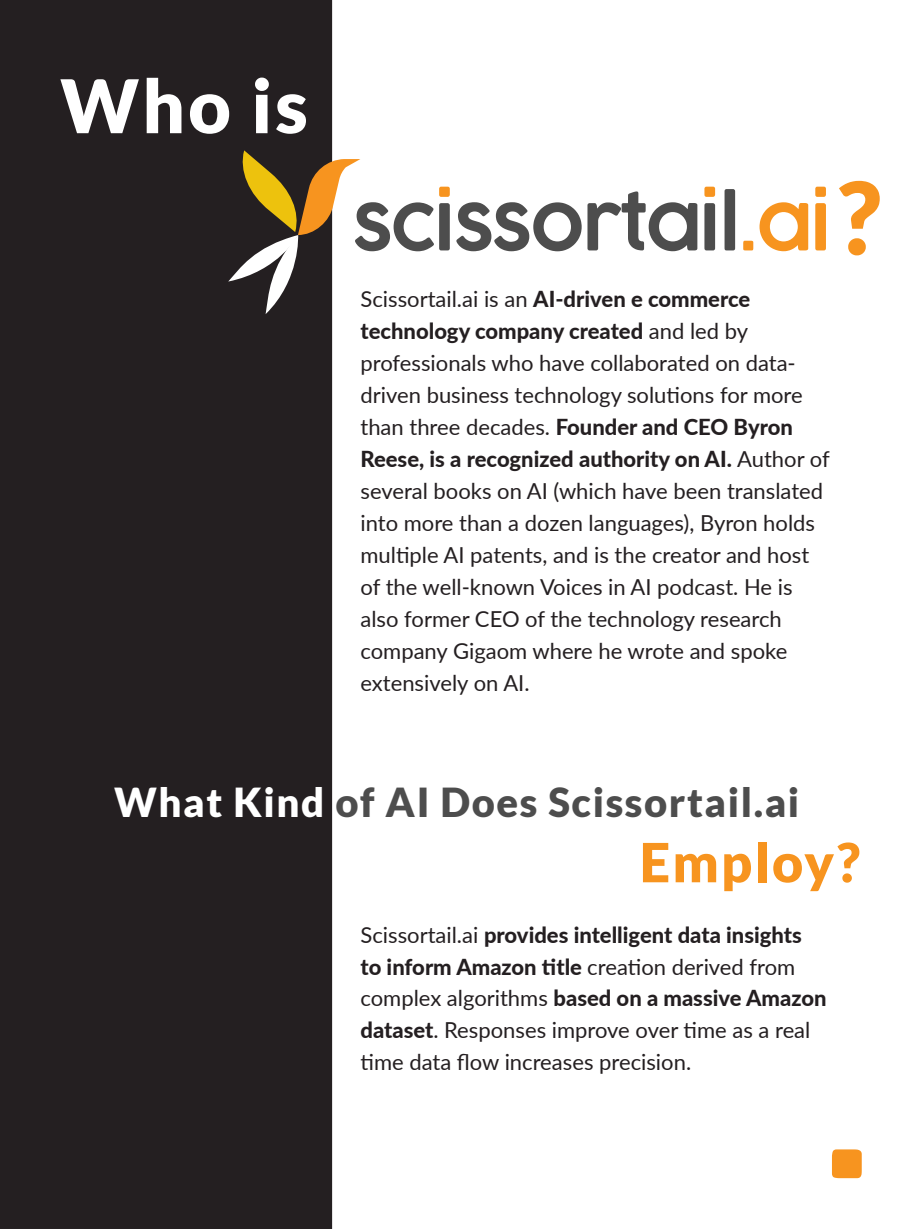
<style>
.page{position:relative;width:900px;height:1229px;background:#fff}
.page>*{position:absolute;margin:0;border:0;box-sizing:border-box;transform-origin:0 0}
.t1{font:900 100.2px "Lato";color:#f7941f}
.t2{font:900 74px "Lato";color:#fff}
.t3{font:900 54px "Lato";letter-spacing:.04em;color:#f7941f}
.t4{font:900 40px "Lato";letter-spacing:.04em;color:#4d4d4d}
.t5{font:22px/31.8px "Lato";color:#241f21}
.s1{font-weight:800}
.s2{color:#fff}
</style>
<div class="page">
<div style="left:0;top:0;width:332px;height:1228px;background:#241f21"></div>
<svg style="left:456px;top:191px;width:241px;height:60px"></svg>
<svg style="left:704px;top:203px;width:11px;height:47px"></svg>
<svg style="left:725px;top:189px;width:10px;height:61px"></svg>
<svg style="left:743px;top:241px;width:10px;height:9px"></svg>
<svg style="left:760px;top:202px;width:48px;height:49px"></svg>
<svg style="left:815px;top:203px;width:11px;height:47px"></svg>
<svg style="left:704px;top:187px;width:11px;height:10px"></svg>
<svg style="left:815px;top:187px;width:11px;height:10px"></svg>
<svg style="left:228px;top:150px;width:222px;height:164px"></svg>
<svg style="left:832px;top:1149px;width:30px;height:29px"></svg>
<h2 class="t2" style="left:60px;top:63px;width:249px">Who is</h2>
<h1 class="t1" style="left:837px;top:159px;width:46px">?</h1>
<p class="t5" style="left:361px;top:283px;width:471px">Scissortail.ai is an <span class="s1">AI-driven e commerce technology company created</span> and led by professionals who have collaborated on data&shy;driven business technology solutions for more than three decades. <span class="s1">Founder and CEO Byron Reese, is a recognized authority on AI.</span> Author of several books on AI (which have been translated into more than a dozen languages), Byron holds multiple AI patents, and is the creator and host of the well-known Voices in AI podcast. He is also former CEO of the technology research company Gigaom where he wrote and spoke extensively on AI.</p>
<h3 class="t4" style="left:114px;top:779px;width:687px"><span class="s2">What Kind</span> of AI Does Scissortail.ai</h3>
<h3 class="t3" style="left:640px;top:830px;width:222px">Employ?</h3>
<p class="t5" style="left:361px;top:917px;width:468px">Scissortail.ai <span class="s1">provides intelligent data insights to inform Amazon title</span> creation derived from complex algorithms <span class="s1">based on a massive Amazon dataset</span>. Responses improve over time as a real time data flow increases precision.</p>
</div>
